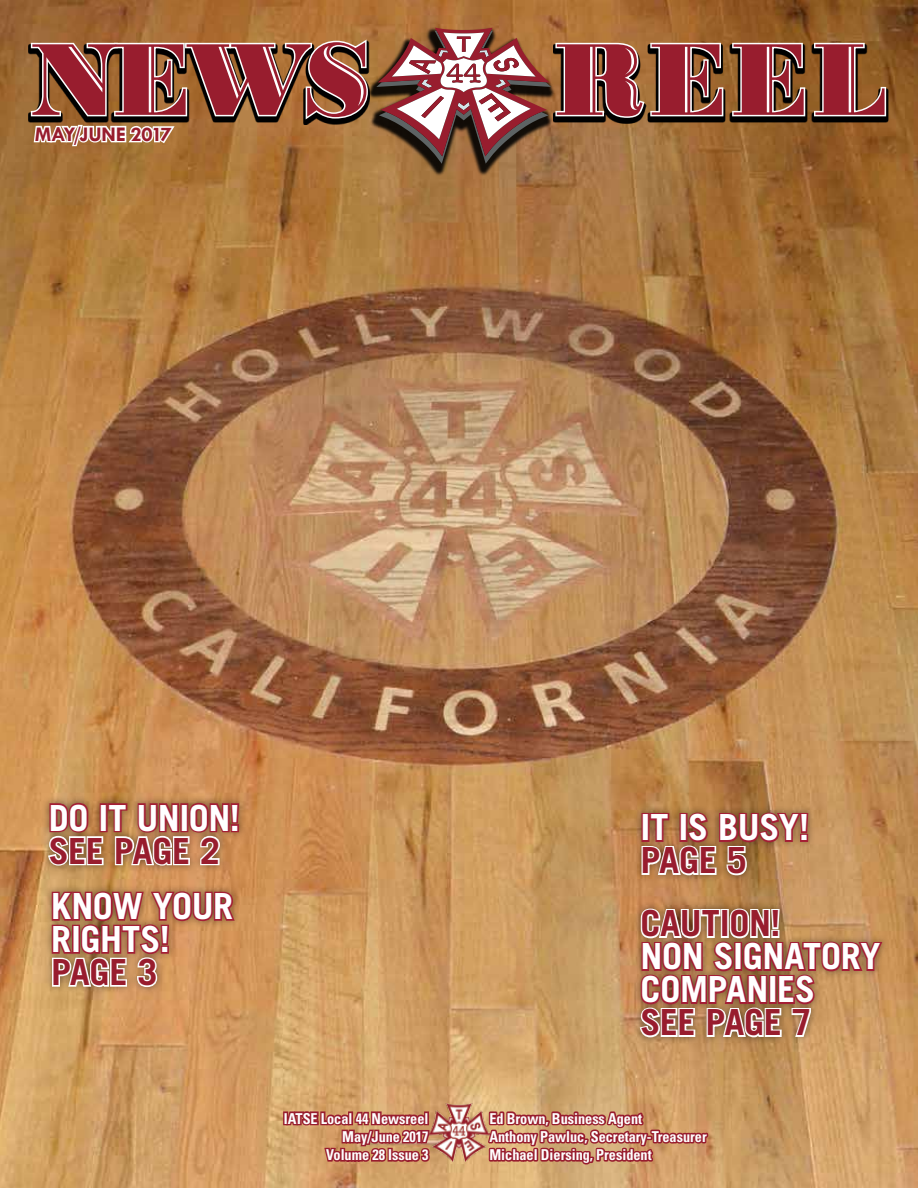
<style>
.page{position:relative;width:918px;height:1188px;background:#fff}
.page>*{position:absolute;margin:0;border:0;box-sizing:border-box;transform-origin:0 0}
.t1{font:108px "Bodoni Highlight ICG";color:#981d2e}
.t2{font:700 36px/33px "Trade Gothic LT Std";letter-spacing:-.01em;color:#fff}
.t3{font:700 36px "Trade Gothic LT Std";letter-spacing:-.01em;color:#981d2e}
.t4{font:700 21px "Tw Cen";letter-spacing:-.01em;color:#981d2e}
.t5{font:700 condensed 15px/18.1px "Univers LT Std";color:#fff;scale:.95 1}
</style>
<div class="page">
<img style="left:0;top:0;width:918px;height:1188px">
<svg style="left:486px;top:1070px;width:224px;height:115px;background:#c58761"></svg>
<img style="left:431px;top:1104px;width:58px;height:58px">
<div style="left:283px;top:1111px;width:5px;height:14px;border:3px solid #981d2e"></div>
<svg style="left:284px;top:1052px;width:147px;height:135px;background:#c98a5f"></svg>
<div style="left:41px;top:795px;width:206px;height:78px;background:#000;opacity:.45"></div>
<div style="left:633px;top:805px;width:184px;height:78px;background:#000;opacity:.45"></div>
<svg style="left:640px;top:811px;width:170px;height:66px;background:#b0765d"></svg>
<div style="left:43px;top:884px;width:199px;height:111px;background:#000;opacity:.45"></div>
<svg style="left:46px;top:800px;width:195px;height:189px;background:#bb7c5f"></svg>
<div style="left:632px;top:901px;width:257px;height:144px;background:#000;opacity:.45"></div>
<svg style="left:638px;top:889px;width:247px;height:150px;background:#b87f63"></svg>
<div style="left:368px;top:27px;width:187px;height:149px;background:#000;opacity:.9"></div>
<svg style="left:725px;top:44px;width:163px;height:79px;background:#553717"></svg>
<svg style="left:376px;top:28px;width:349px;height:136px"></svg>
<svg style="left:731px;top:41px;width:76px;height:77px"></svg>
<svg style="left:813px;top:41px;width:75px;height:77px"></svg>
<svg style="left:29px;top:37px;width:340px;height:111px"></svg>
<h1 class="t1" style="left:31px;top:20px;width:341px">NEWS</h1>
<h3 class="t4" style="left:35px;top:122px;width:139px">MAY/JUNE 2017</h3>
<h1 class="t1" style="left:555px;top:20px;width:334px">REEL</h1>
<h2 class="t2" style="left:49px;top:801px;width:193px">DO IT UNION!</h2>
<h2 class="t3" style="left:49px;top:829px;width:173px">SEE PAGE 2</h2>
<h2 class="t2" style="left:51px;top:889px;width:184px">KNOW YOUR<br>RIGHTS!</h2>
<h2 class="t3" style="left:51px;top:950px;width:108px">PAGE 3</h2>
<p class="t5" style="left:284px;top:1109px;width:154px;text-align:right">IATSE Local 44 Newsreel<br>May/June 2017<br>Volume 28 Issue 3</p>
<h2 class="t2" style="left:640px;top:811px;width:170px">IT IS BUSY!</h2>
<h2 class="t3" style="left:640px;top:839px;width:108px">PAGE 5</h2>
<h2 class="t3" style="left:640px;top:902px;width:141px">CAUTION!</h2>
<h2 class="t2" style="left:640px;top:940px;width:241px">NON SIGNATORY<br>COMPANIES</h2>
<h2 class="t3" style="left:640px;top:1001px;width:173px">SEE PAGE 7</h2>
<p class="t5" style="left:489px;top:1109px;width:230px">Ed Brown, Business Agent<br>Anthony Pawluc, Secretary-Treasurer<br>Michael Diersing, President</p>
</div>
